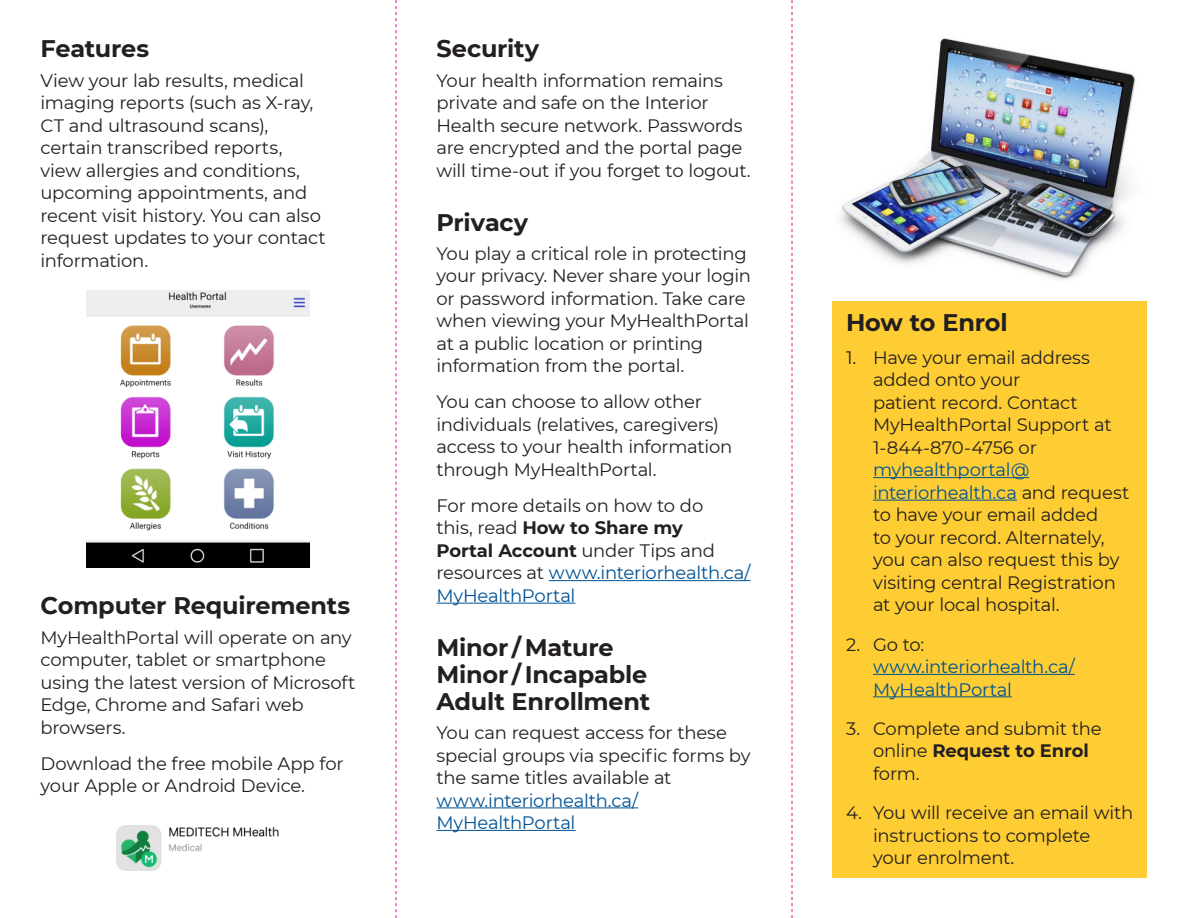
<style>
.page{position:relative;width:1188px;height:918px;background:#fff}
.page>*{position:absolute;margin:0;border:0;box-sizing:border-box;transform-origin:0 0}
.t1{font:700 24px/27px "Montserrat";letter-spacing:-.01em;color:#231f20}
.t2{font:18px/22.5px "Montserrat";letter-spacing:-.015em;color:#231f20}
.t3{font:18px/22.5px "Montserrat";letter-spacing:-.015em;color:#005294}
.s1{font-weight:700}
.s2{color:#005294}
</style>
<div class="page">
<hr style="left:549px;top:580px;width:202px;height:1px;background:#005294">
<hr style="left:436px;top:603px;width:140px;height:1px;background:#005294">
<hr style="left:436px;top:807px;width:202px;height:1px;background:#005294">
<hr style="left:436px;top:830px;width:140px;height:1px;background:#005294">
<img style="left:86px;top:290px;width:224px;height:277px">
<img style="left:116px;top:825px;width:163px;height:45px">
<div style="left:832px;top:301px;width:316px;height:577px;background:#fecd33"></div>
<hr style="left:873px;top:477px;width:156px;height:1px;background:#005294">
<hr style="left:873px;top:500px;width:144px;height:1px;background:#005294">
<hr style="left:873px;top:674px;width:202px;height:1px;background:#005294">
<hr style="left:873px;top:696px;width:139px;height:1px;background:#005294">
<img style="left:840px;top:38px;width:296px;height:242px">
<svg style="left:396px;top:0;width:1px;height:918px"></svg>
<svg style="left:792px;top:0;width:1px;height:918px"></svg>
<h1 class="t1" style="left:40px;top:34px;width:110px">Features</h1>
<p class="t2" style="left:40px;top:68px;width:287px">View your lab results, medical imaging reports (such as X-ray,<br>CT and ultrasound scans), certain transcribed reports, view allergies and conditions, upcoming appointments, and recent visit history. You can also request updates to your contact information.</p>
<h1 class="t1" style="left:40px;top:591px;width:311px">Computer Requirements</h1>
<p class="t2" style="left:40px;top:625px;width:317px">MyHealthPortal will operate on any computer, tablet or smartphone using the latest version of Microsoft<br>Edge, Chrome and Safari web browsers.</p>
<p class="t2" style="left:40px;top:751px;width:305px">Download the free mobile App for your Apple or Android Device.</p>
<h1 class="t1" style="left:436px;top:34px;width:104px">Security</h1>
<p class="t2" style="left:436px;top:68px;width:316px">Your health information remains private and safe on the Interior Health secure network. Passwords are encrypted and the portal page will time-out if you forget to logout.</p>
<h1 class="t1" style="left:436px;top:207px;width:93px">Privacy</h1>
<p class="t2" style="left:436px;top:242px;width:316px">You play a critical role in protecting your privacy. Never share your login or password information. Take care when viewing your MyHealthPortal at a public location or printing information from the portal.</p>
<p class="t2" style="left:436px;top:390px;width:297px">You can choose to allow other individuals (relatives, caregivers) access to your health information through MyHealthPortal.</p>
<p class="t2" style="left:436px;top:494px;width:316px">For more details on how to do<br>this, read <span class="s1">How to Share my<br>Portal Account</span> under Tips and resources at <span class="s2">www.interiorhealth.ca/<br>MyHealthPortal</span></p>
<h1 class="t1" style="left:436px;top:633px;width:215px">Minor / Mature<br>Minor / Incapable<br>Adult Enrollment</h1>
<p class="t2" style="left:436px;top:721px;width:316px">You can request access for these special groups via specific forms by the same titles available at</p>
<p class="t3" style="left:436px;top:788px;width:203px">www.interiorhealth.ca/<br>MyHealthPortal</p>
<h1 class="t1" style="left:846px;top:308px;width:163px">How to Enrol</h1>
<p class="t2" style="left:873px;top:346px;width:240px;text-indent:-27px">1. Have your email address added onto your<br>patient record. Contact<br>MyHealthPortal Support at<br>1-844-870-4756 or</p>
<p class="t2" style="left:873px;top:458px;width:258px"><span class="s2">myhealthportal@ interiorhealth.ca</span> and request to have your email added<br>to your record. Alternately, you can also request this by visiting central Registration at your local hospital.</p>
<p class="t2" style="left:846px;top:632px;width:80px">2. Go to:</p>
<p class="t3" style="left:873px;top:655px;width:203px">www.interiorhealth.ca/<br>MyHealthPortal</p>
<p class="t2" style="left:873px;top:716px;width:230px;text-indent:-27px">3. Complete and submit the online <span class="s1">Request to Enrol </span>form.</p>
<p class="t2" style="left:873px;top:801px;width:262px;text-indent:-27px">4. You will receive an email with instructions to complete your enrolment.</p>
</div>
